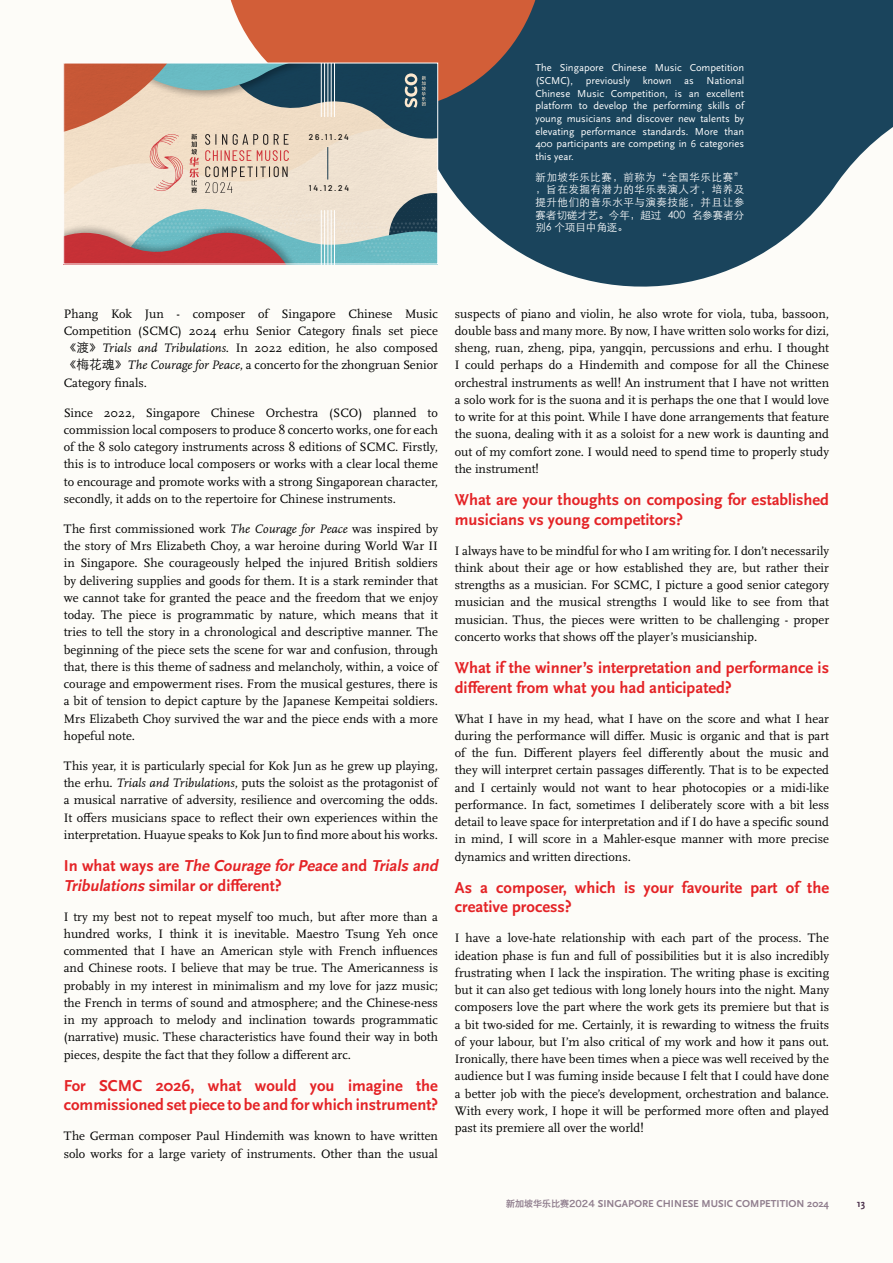
<style>
.page{position:relative;width:893px;height:1263px;background:#fdfcf8}
.page>*{position:absolute;margin:0;border:0;box-sizing:border-box;transform-origin:0 0}
.t1{font:700 16.5px/19.5px "Scala Sans Pro";color:#e42326}
.t2{font:italic 700 16.5px/19.5px "Scala Sans Pro";color:#e42326}
.t3{font:12.75px/17.2px "Scala Pro";color:#000;text-align:justify}
.t4{font:10.5px/12.6px "Scala Sans Pro";color:#fff;text-align:justify}
.t5{font:300 10.5px/12.6px "ST Heiti SC";letter-spacing:.05em;color:#fff;text-align:justify}
.t6{font:700 10.5px "Scala Sans Pro";color:#907e8e}
.t7{font:700 10.5px "Scala Sans Pro";color:#4b314c}
.t8{font:500 8.25px "Barlow";letter-spacing:.2em;color:#000}
.s1{font-family:"ST Heiti SC";font-weight:300}
.s2{font-style:italic}
.s3{font-style:normal}
.s4{font-family:"Hiragino Sans GB W6";font-weight:400;font-size:9px}
</style>
<div class="page">
<svg style="left:373px;top:0;width:520px;height:287px;fill:#1a445c"></svg>
<svg style="left:230px;top:0;width:336px;height:134px;background:#935b4c"></svg>
<svg style="left:65px;top:65px;width:371px;height:197px;background:#baafa6"></svg>
<div style="left:63px;top:63px;width:375px;height:201px;border:1px solid #fff"></div>
<p class="t8" style="left:309px;top:131px;width:41px">26.11.24</p>
<p class="t8" style="left:309px;top:182px;width:42px">14.12.24</p>
<p class="t4" style="left:535px;top:62px;width:210px">The Singapore Chinese Music Competition (SCMC), previously known as National Chinese Music Competition, is an excellent platform to develop the performing skills of young musicians and discover new talents by elevating performance standards. More than 400 participants are competing in 6 categories this year.</p>
<p class="t5" style="left:535px;top:170px;width:210px">新加坡华乐比赛，前称为“全国华乐比赛”，旨在发掘有潜力的华乐表演人才，培养及提升他们的音乐水平与演奏技能，并且让参赛者切磋才艺。今年，超过 400 名参赛者分别6 个项目中角逐。</p>
<p class="t3" style="left:64px;top:305px;width:376px">Phang Kok Jun - composer of Singapore Chinese Music Competition (SCMC) 2024 erhu Senior Category finals set piece<span class="s1">《渡》</span><span class="s2">Trials and Tribulations</span>. In 2022 edition, he also composed<span class="s1">《梅花魂》</span><span class="s2">The Courage for Peace</span>, a concerto for the zhongruan Senior Category finals.</p>
<p class="t3" style="left:64px;top:404px;width:376px">Since 2022, Singapore Chinese Orchestra (SCO) planned to commission local composers to produce 8 concerto works, one for each of the 8 solo category instruments across 8 editions of SCMC. Firstly, this is to introduce local composers or works with a clear local theme to encourage and promote works with a strong Singaporean character, secondly, it adds on to the repertoire for Chinese instruments.</p>
<p class="t3" style="left:64px;top:520px;width:376px">The first commissioned work <span class="s2">The Courage for Peace</span> was inspired by the story of Mrs Elizabeth Choy, a war heroine during World War II in Singapore. She courageously helped the injured British soldiers by delivering supplies and goods for them. It is a stark reminder that we cannot take for granted the peace and the freedom that we enjoy today. The piece is programmatic by nature, which means that it tries to tell the story in a chronological and descriptive manner. The beginning of the piece sets the scene for war and confusion, through that, there is this theme of sadness and melancholy, within, a voice of courage and empowerment rises. From the musical gestures, there is a bit of tension to depict capture by the Japanese Kempeitai soldiers.<br>Mrs Elizabeth Choy survived the war and the piece ends with a more hopeful note.</p>
<p class="t3" style="left:64px;top:757px;width:376px">This year, it is particularly special for Kok Jun as he grew up playing, the erhu. <span class="s2">Trials and Tribulations</span>, puts the soloist as the protagonist of a musical narrative of adversity, resilience and overcoming the odds.<br>It offers musicians space to reflect their own experiences within the interpretation. Huayue speaks to Kok Jun to find more about his works.</p>
<p class="t2" style="left:64px;top:856px;width:379px"><span class="s3">I n w h a t w a ys a re</span> The Courage forPeace <span class="s3">a n d</span> Trials and<br>Tribulations <span class="s3">similar or different?</span></p>
<p class="t3" style="left:64px;top:908px;width:376px">I try my best not to repeat myself too much, but after more than a hundred works, I think it is inevitable. Maestro Tsung Yeh once commented that I have an American style with French influences and Chinese roots. I believe that may be true. The Americanness is probably in my interest in minimalism and my love for jazz music; the French in terms of sound and atmosphere; and the Chinese-ness in my approach to melody and inclination towards programmatic (narrative) music. These characteristics have found their way in both pieces, despite the fact that they follow a different arc.</p>
<p class="t1" style="left:64px;top:1076px;width:376px">For SCMC 2026, what would you imagine the commissioned set piece to be and for which instrument?</p>
<p class="t3" style="left:64px;top:1128px;width:376px">The German composer Paul Hindemith was known to have written solo works for a large variety of instruments. Other than the usual</p>
<p class="t3" style="left:455px;top:305px;width:376px">suspects of piano and violin, he also wrote for viola, tuba, bassoon, double bass and many more. By now, I have written solo works for dizi, sheng, ruan, zheng, pipa, yangqin, percussions and erhu. I thought I could perhaps do a Hindemith and compose for all the Chinese orchestral instruments as well! An instrument that I have not written a solo work for is the suona and it is perhaps the one that I would love to write for at this point. While I have done arrangements that feature the suona, dealing with it as a soloist for a new work is daunting and out of my comfort zone. I would need to spend time to properly study the instrument!</p>
<p class="t1" style="left:455px;top:490px;width:376px">What are your thoughts on composing for established musicians vs young competitors?</p>
<p class="t3" style="left:455px;top:542px;width:376px">I always have to be mindful for who I am writing for. I don’t necessarily think about their age or how established they are, but rather their strengths as a musician. For SCMC, I picture a good senior category musician and the musical strengths I would like to see from that musician. Thus, the pieces were written to be challenging - proper concerto works that shows off the player’s musicianship.</p>
<p class="t1" style="left:455px;top:658px;width:376px">What if the winner’s interpretation and performance is different from what you had anticipated?</p>
<p class="t3" style="left:455px;top:710px;width:376px">What I have in my head, what I have on the score and what I hear during the performance will differ. Music is organic and that is part of the fun. Different players feel differently about the music and they will interpret certain passages differently. That is to be expected and I certainly would not want to hear photocopies or a midi-like performance. In fact, sometimes I deliberately score with a bit less detail to leave space for interpretation and if I do have a specific sound in mind, I will score in a Mahler-esque manner with more precise dynamics and written directions.</p>
<p class="t1" style="left:455px;top:878px;width:376px">As a composer, which is your favourite part of the creative process?</p>
<p class="t3" style="left:455px;top:930px;width:376px">I have a love-hate relationship with each part of the process. The ideation phase is fun and full of possibilities but it is also incredibly frustrating when I lack the inspiration. The writing phase is exciting but it can also get tedious with long lonely hours into the night. Many composers love the part where the work gets its premiere but that is a bit two-sided for me. Certainly, it is rewarding to witness the fruits of your labour, but I’m also critical of my work and how it pans out.<br>Ironically, there have been times when a piece was well received by the audience but I was fuming inside because I felt that I could have done a better job with the piece’s development, orchestration and balance.<br>With every work, I hope it will be performed more often and played past its premiere all over the world!</p>
<p class="t6" style="left:506px;top:1197px;width:324px"><span class="s4">新加坡华乐比赛2024</span> SINGAPORE CHINESE MUSIC COMPETITION 2024</p>
<p class="t7" style="left:857px;top:1197px;width:10px">13</p>
</div>
